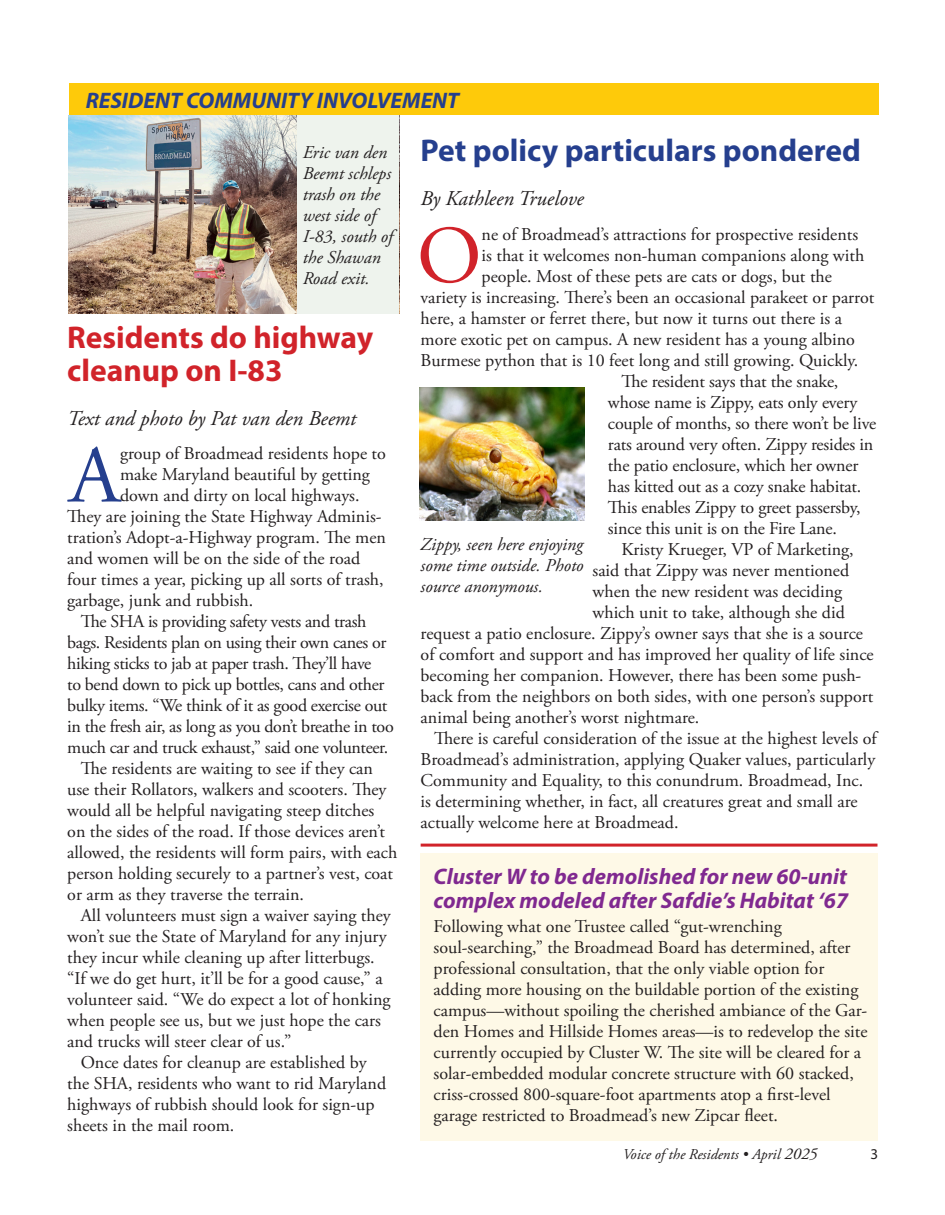
<style>
.page{position:relative;width:945px;height:1215px;background:#fff}
.page>*{position:absolute;margin:0;border:0;box-sizing:border-box;transform-origin:0 0}
.Text_with_drop_cap{font:81.3px "Adobe Garamond Pro";color:#253f8e}
.Text_with_drop_cap-2{font:81.3px "Adobe Garamond Pro";color:#d1232a}
.Headline_Main{font:700 31.5px/33px "Myriad Pro";color:#d1232a}
.Headline_Main-2{font:700 31.5px "Myriad Pro";color:#253f8e}
.Headline_Main-3{font:italic 700 22.5px/24px "Myriad Pro";color:#802990}
.Headline_Secondary{font:italic 700 22.5px "Myriad Pro";color:#253f8e}
.Byline{font:italic 21px "Adobe Garamond Pro";color:#231f20}
.Text_stories{font:18px/21px "Adobe Garamond Pro";color:#231f20}
.Text_with_drop_cap-3{font:18px "Adobe Garamond Pro";color:#231f20}
.Text_no_indent__no_space{font:18px/21px "Adobe Garamond Pro";color:#231f20}
.Text_stories-2{font:18px/21px "Adobe Garamond Pro";letter-spacing:-.02em;color:#231f20}
.Text_no_indent__no_space-2{font:italic 18px/21px "Adobe Garamond Pro";color:#231f20}
.t1{font:italic 15px "Adobe Garamond Pro";color:#231f20}
.t2{font:15px "Myriad Pro";color:#231f20}
.s1{font-size:16.5px}
</style>
<div class="page">
<img style="left:69px;top:115px;width:229px;height:198px">
<div style="left:69px;top:84px;width:810px;height:31px;background:#feca0a"></div>
<div style="left:298px;top:115px;width:101px;height:198px;background:#eef3ed"></div>
<img style="left:420px;top:387px;width:165px;height:134px">
<div style="left:421px;top:854px;width:457px;height:287px;background:#fef9e7"></div>
<hr style="left:421px;top:844px;width:457px;height:3px;background:#d1232a">
<p class="Headline_Secondary" style="left:86px;top:86px;width:375px">RESIDENT COMMUNITY INVOLVEMENT</p>
<p class="Text_no_indent__no_space-2" style="left:303px;top:142px;width:92px">Eric van den<br>Beemt schleps trash on the west side of<br>I-83, south of the Shawan<br>Road exit.</p>
<p class="Headline_Main-2" style="left:421px;top:130px;width:442px">Pet policy particulars pondered</p>
<p class="Byline" style="left:421px;top:186px;width:165px">By Kathleen Truelove</p>
<p class="Text_with_drop_cap-2" style="left:417px;top:207px;width:66px">O</p>
<p class="Text_with_drop_cap-3" style="left:482px;top:223px;width:378px">ne of Broadmead’s attractions for prospective residents</p>
<p class="Text_with_drop_cap-3" style="left:482px;top:244px;width:384px">is that it welcomes non-human companions along with</p>
<p class="Text_with_drop_cap-3" style="left:482px;top:265px;width:352px">people. Most of these pets are cats or dogs, but the</p>
<p class="Text_with_drop_cap-3" style="left:421px;top:286px;width:455px">variety is increasing. There’s been an occasional parakeet or parrot</p>
<p class="Text_with_drop_cap-3" style="left:421px;top:307px;width:423px">here, a hamster or ferret there, but now it turns out there is a</p>
<p class="Text_with_drop_cap-3" style="left:421px;top:328px;width:436px">more exotic pet on campus. A new resident has a young albino</p>
<p class="Text_with_drop_cap-3" style="left:421px;top:349px;width:439px">Burmese python that is 10 feet long and still growing. Quickly.</p>
<p class="Text_stories" style="left:608px;top:371px;width:270px;text-indent:14px">The resident says that the snake, whose name is Zippy, eats only every couple of months, so there won’t be live rats around very often. Zippy resides in the patio enclosure, which her owner has kitted out as a cozy snake habitat.<br>This enables Zippy to greet passersby, since this unit is on the Fire Lane.</p>
<p class="Text_stories" style="left:621px;top:539px;width:234px">Kristy Krueger, VP of Marketing,</p>
<p class="Text_stories" style="left:593px;top:560px;width:258px">said that Zippy was never mentioned</p>
<p class="Text_stories" style="left:593px;top:581px;width:251px">when the new resident was deciding</p>
<p class="Text_stories" style="left:593px;top:602px;width:254px">which unit to take, although she did</p>
<p class="Text_stories" style="left:421px;top:623px;width:444px">request a patio enclosure. Zippy’s owner says that she is a source</p>
<p class="Text_stories" style="left:421px;top:644px;width:455px">of comfort and support and has improved her quality of life since</p>
<p class="Text_stories" style="left:421px;top:665px;width:442px">becoming her companion. However, there has been some push-</p>
<p class="Text_stories" style="left:421px;top:686px;width:454px">back from the neighbors on both sides, with one person’s support</p>
<p class="Text_stories" style="left:421px;top:707px;width:280px">animal being another’s worst nightmare.</p>
<p class="Text_stories" style="left:421px;top:728px;width:458px;text-indent:14px">There is careful consideration of the issue at the highest levels of Broadmead’s administration, applying Quaker values, particularly Community and Equality, to this conundrum. Broadmead, Inc. is determining whether, in fact, all creatures great and small are actually welcome here at Broadmead.</p>
<p class="Headline_Main" style="left:67px;top:320px;width:307px">Residents do highway cleanup on I-83</p>
<p class="Byline" style="left:67px;top:406px;width:290px">Text and photo by Pat van den Beemt</p>
<p class="Text_with_drop_cap" style="left:69px;top:427px;width:52px">A</p>
<p class="Text_with_drop_cap-3" style="left:120px;top:443px;width:267px">group of Broadmead residents hope to</p>
<p class="Text_with_drop_cap-3" style="left:120px;top:464px;width:251px">make Maryland beautiful by getting</p>
<p class="Text_with_drop_cap-3" style="left:120px;top:485px;width:241px">down and dirty on local highways.</p>
<p class="Text_with_drop_cap-3" style="left:67px;top:506px;width:316px">They are joining the State Highway Adminis-</p>
<p class="Text_with_drop_cap-3" style="left:67px;top:527px;width:320px">tration’s Adopt-a-Highway program. The men</p>
<p class="Text_with_drop_cap-3" style="left:67px;top:548px;width:295px">and women will be on the side of the road</p>
<p class="Text_with_drop_cap-3" style="left:67px;top:569px;width:318px">four times a year, picking up all sorts of trash,</p>
<p class="Text_with_drop_cap-3" style="left:67px;top:590px;width:188px">garbage, junk and rubbish.</p>
<p class="Text_stories-2" style="left:67px;top:612px;width:328px;text-indent:14px">The SHA is providing safety vests and trash bags. Residents plan on using their own canes or hiking sticks to jab at paper trash. They’ll have<br>to bend down to pick up bottles, cans and other bulky items. “We think of it as good exercise out in the fresh air, as long as you don’t breathe in too much car and truck exhaust,” said one volunteer.</p>
<p class="Text_stories" style="left:67px;top:759px;width:332px;text-indent:14px">The residents are waiting to see if they can use their Rollators, walkers and scooters. They would all be helpful navigating steep ditches<br>on the sides of the road. If those devices aren’t allowed, the residents will form pairs, with each person holding securely to a partner’s vest, coat or arm as they traverse the terrain.</p>
<p class="Text_stories" style="left:67px;top:906px;width:325px;text-indent:14px">All volunteers must sign a waiver saying they won’t sue the State of Maryland for any injury they incur while cleaning up after litterbugs. “If we do get hurt, it’ll be for a good cause,” a volunteer said. “We do expect a lot of honking when people see us, but we just hope the cars and trucks will steer clear of us.”</p>
<p class="Text_stories" style="left:67px;top:1053px;width:320px;text-indent:14px">Once dates for cleanup are established by the SHA, residents who want to rid Maryland highways of rubbish should look for sign-up sheets in the mail room.</p>
<p class="Text_no_indent__no_space-2" style="left:421px;top:534px;width:164px;text-align:justify">Zippy, seen here enjoying some time outside. Photo source anonymous.</p>
<p class="Headline_Main-3" style="left:434px;top:863px;width:416px">Cluster W to be demolished for new 60-unit complex modeled after Safdie’s Habitat ‘67</p>
<p class="Text_no_indent__no_space" style="left:434px;top:916px;width:435px">Following what one Trustee called “gut-wrenching soul-searching,” the Broadmead Board has determined, after professional consultation, that the only viable option for adding more housing on the buildable portion of the existing campus—without spoiling the cherished ambiance of the Gar&shy;den Homes and Hillside Homes areas—is to redevelop the site currently occupied by Cluster W. The site will be cleared for a solar-embedded modular concrete structure with 60 stacked, criss-crossed 800-square-foot apartments atop a first-level garage restricted to Broadmead’s new Zipcar fleet.</p>
<p class="t1" style="left:623px;top:1146px;width:196px">Voice of the Residents • April <span class="s1">2025</span></p>
<p class="t2" style="left:870px;top:1145px;width:9px">3</p>
</div>
